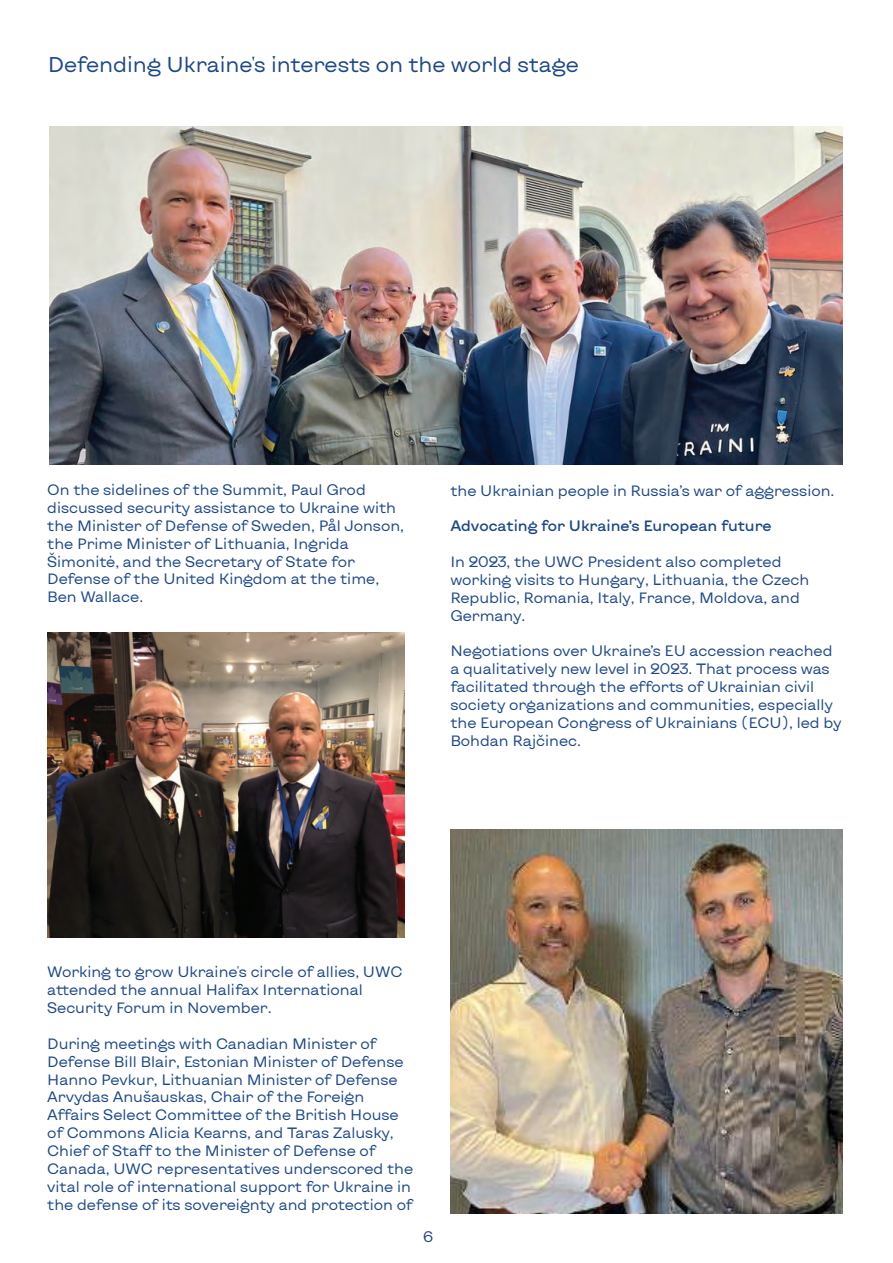
<style>
.page{position:relative;width:893px;height:1263px;background:#fff}
.page>*{position:absolute;margin:0;border:0;box-sizing:border-box;transform-origin:0 0}
.t1{font:21.3px "Kyiv Type Sans";color:#1a468a}
.t2{font:14.85px/17.9px "Kyiv Type Sans";color:#1a468a}
.t3{font:500 14.85px "Kyiv Type Sans";color:#1a468a}
</style>
<div class="page">
<img style="left:49px;top:126px;width:794px;height:339px">
<img style="left:451px;top:829px;width:392px;height:384px">
<img style="left:47px;top:632px;width:358px;height:305px">
<h1 class="t1" style="left:48px;top:50px;width:532px">Defending Ukraine's interests on the world stage</h1>
<p class="t2" style="left:47px;top:480px;width:358px">On the sidelines of the Summit, Paul Grod discussed security assistance to Ukraine with the Minister of Defense of Sweden, Pål Jonson, the Prime Minister of Lithuania, Ingrida Šimonitė, and the Secretary of State for Defense of the United Kingdom at the time, Ben Wallace.</p>
<p class="t2" style="left:450px;top:481px;width:386px">the Ukrainian people in Russia’s war of aggression.</p>
<p class="t3" style="left:450px;top:516px;width:323px">Advocating for Ukraine’s European future</p>
<p class="t2" style="left:450px;top:552px;width:360px">In 2023, the UWC President also completed working visits to Hungary, Lithuania, the Czech Republic, Romania, Italy, France, Moldova, and Germany.</p>
<p class="t2" style="left:450px;top:642px;width:393px">Negotiations over Ukraine’s EU accession reached a qualitatively new level in 2023. That process was facilitated through the efforts of Ukrainian civil society organizations and communities, especially the European Congress of Ukrainians (ECU), led by Bohdan Rajčinec.</p>
<p class="t2" style="left:47px;top:963px;width:357px">Working to grow Ukraine's circle of allies, UWC attended the annual Halifax International<br>Security Forum in November.</p>
<p class="t2" style="left:47px;top:1034px;width:367px">During meetings with Canadian Minister of Defense Bill Blair, Estonian Minister of Defense Hanno Pevkur, Lithuanian Minister of Defense Arvydas Anušauskas, Chair of the Foreign Affairs Select Committee of the British House of Commons Alicia Kearns, and Taras Zalusky, Chief of Staff to the Minister of Defense of Canada, UWC representatives underscored the vital role of international support for Ukraine in the defense of its sovereignty and protection of</p>
<p class="t2" style="left:423px;top:1227px;width:12px">6</p>
</div>
